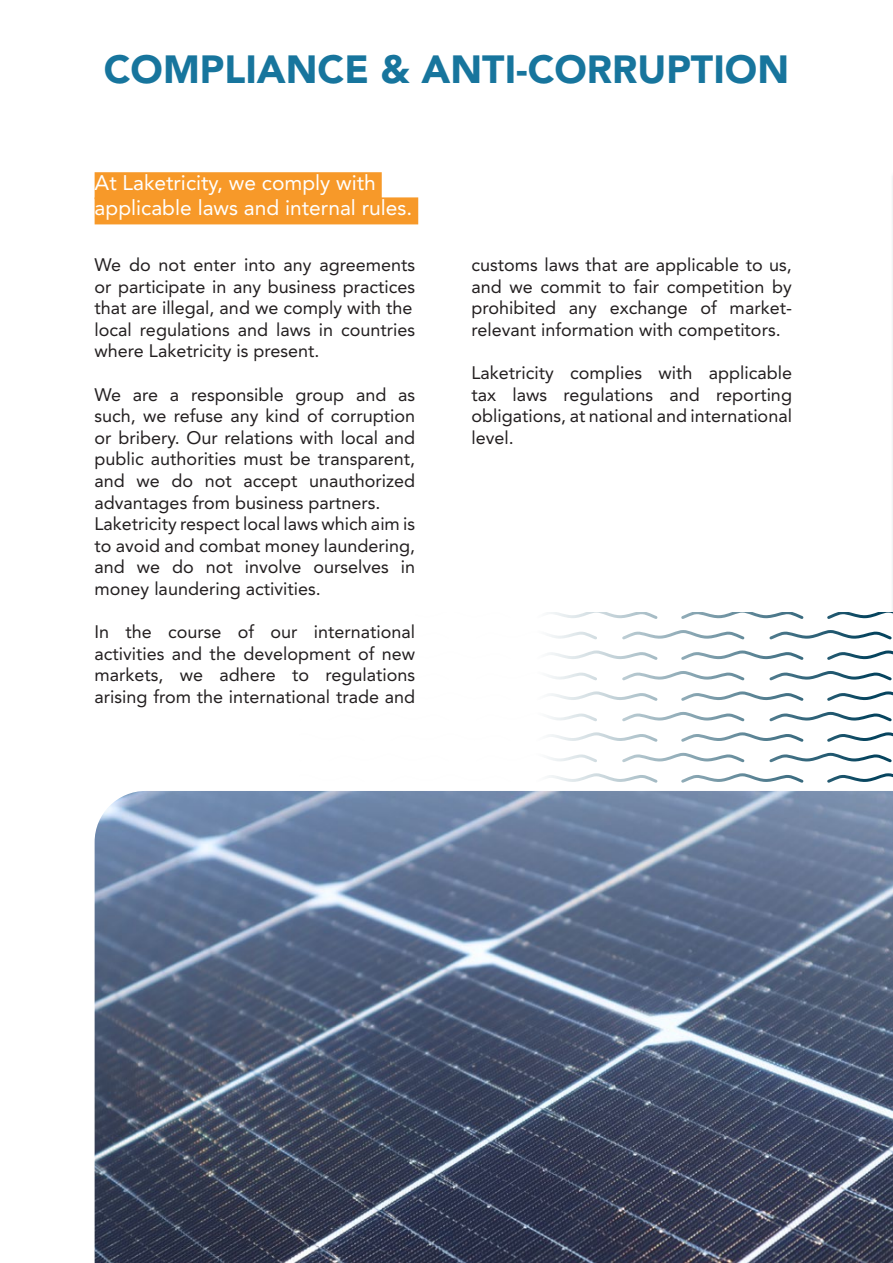
<style>
.page{position:relative;width:893px;height:1263px;background:#fff}
.page>*{position:absolute;margin:0;border:0;box-sizing:border-box;transform-origin:0 0}
.t1{font:900 39px "Avenir LT Std";color:#17759d}
.t2{font:21px/25.2px "Avenir LT Std";color:#fff}
.t3{font:18px/21.6px "Avenir LT Std";color:#231f20;text-align:justify}
</style>
<div class="page">
<svg style="left:548px;top:612px;width:345px;height:171px"></svg>
<div style="left:95px;top:172px;width:287px;height:27px;background:#f79929"></div>
<div style="left:95px;top:197px;width:323px;height:27px;background:#f79929"></div>
<img style="left:95px;top:791px;width:798px;height:472px">
<hr style="left:890px;top:170px;width:3px;height:448px;background:#fefefe">
<img style="left:892px;top:177px;width:1px;height:434px">
<h1 class="t1" style="left:104px;top:54px;width:687px">COMPLIANCE &amp; ANTI-CORRUPTION</h1>
<p class="t2" style="left:95px;top:172px;width:319px">At Laketricity, we comply with applicable laws and internal rules.</p>
<p class="t3" style="left:95px;top:255px;width:322px;text-align:left">We do not enter into any agreements or participate in any business practices that are illegal, and we comply with the local regulations and laws in countries where Laketricity is present.</p>
<p class="t3" style="left:95px;top:385px;width:322px;text-align:left">We are a responsible group and as such, we refuse any kind of corruption or bribery. Our relations with local and public authorities must be transparent, and we do not accept unauthorized advantages from business partners.<br>Laketricity respect local laws which aim is to avoid and combat money laundering, and we do not involve ourselves in money laundering activities.</p>
<p class="t3" style="left:95px;top:623px;width:322px">In the course of our international activities and the development of new markets, we adhere to regulations arising from the international trade and</p>
<p class="t3" style="left:471px;top:255px;width:322px">customs laws that are applicable to us, and we commit to fair competition by prohibited any exchange of market&shy;relevant information with competitors.</p>
<p class="t3" style="left:471px;top:363px;width:322px">Laketricity complies with applicable tax laws regulations and reporting obligations, at national and international level.</p>
</div>
